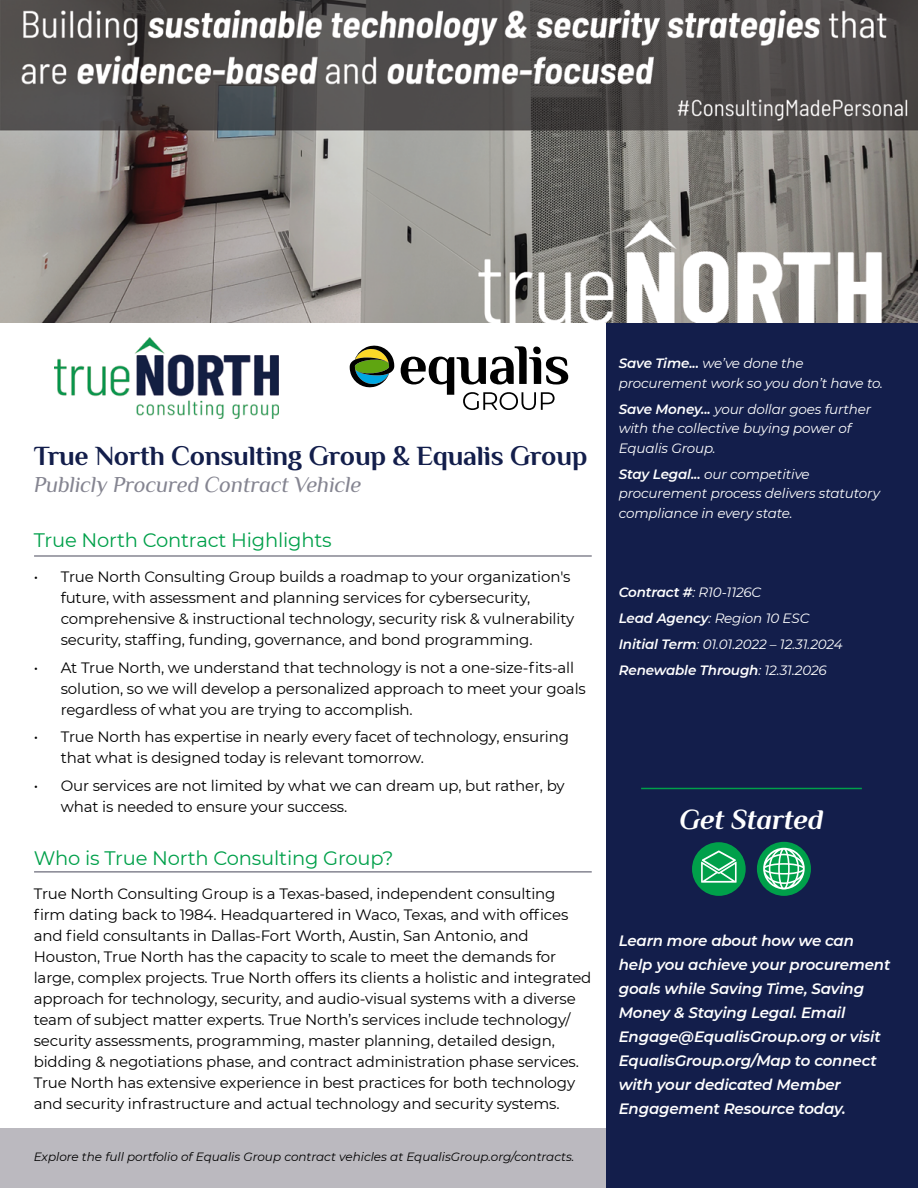
<style>
.page{position:relative;width:918px;height:1188px;background:#fff}
.page>*{position:absolute;margin:0;border:0;box-sizing:border-box;transform-origin:0 0}
.t1{font:italic 700 28.5px "Philosopher";letter-spacing:-.01em;color:#fff}
.t2{font:700 27.75px "Philosopher";letter-spacing:-.01em;color:#131e4b}
.t3{font:italic 22.5px "Philosopher";letter-spacing:-.01em;color:#858591}
.t4{font:19.5px "Montserrat";letter-spacing:-.01em;color:#00a04a}
.t5{font:15px/21px "Montserrat";letter-spacing:-.01em;color:#000}
.t6{font:italic 600 15px/24px "Montserrat";letter-spacing:-.01em;color:#fff}
.t7{font:italic 13.5px/19.5px "Montserrat";letter-spacing:-.01em;color:#fff}
.t8{font:italic 12px "Montserrat";color:#000}
.s1{font-weight:600}
</style>
<div class="page">
<div style="left:0;top:1128px;width:614px;height:60px;background:#bbb9bf"></div>
<div style="left:606px;top:322px;width:312px;height:866px;background:#131e4b"></div>
<svg style="left:401px;top:346px;width:168px;height:64px"></svg>
<svg style="left:350px;top:345px;width:44px;height:43px"></svg>
<hr style="left:34px;top:555px;width:558px;height:2px;background:#858591">
<hr style="left:34px;top:871px;width:558px;height:2px;background:#858591">
<hr style="left:641px;top:788px;width:221px;height:1px;background:#00a04a">
<div style="left:692px;top:842px;width:54px;height:54px;background:#00a04a;border-radius:50%"></div>
<svg style="left:701px;top:850px;width:36px;height:33px"></svg>
<div style="left:757px;top:842px;width:54px;height:54px;background:#00a04a;border-radius:50%"></div>
<svg style="left:763px;top:848px;width:42px;height:42px"></svg>
<img style="left:55px;top:337px;width:223px;height:82px">
<img style="left:0;top:0;width:918px;height:322px">
<h2 class="t2" style="left:34px;top:437px;width:555px">True North Consulting Group &amp; Equalis Group</h2>
<h3 class="t3" style="left:34px;top:470px;width:329px">Publicly Procured Contract Vehicle</h3>
<h3 class="t4" style="left:34px;top:527px;width:299px">True North Contract Highlights</h3>
<p class="t5" style="left:61px;top:566px;width:515px;text-indent:-27px">• True North Consulting Group builds a roadmap to your organization's future, with assessment and planning services for cybersecurity, comprehensive &amp; instructional technology, security risk &amp; vulnerability security, staffing, funding, governance, and bond programming.</p>
<p class="t5" style="left:61px;top:656px;width:527px;text-indent:-27px">• At True North, we understand that technology is not a one-size-fits-all solution, so we will develop a personalized approach to meet your goals regardless of what you are trying to accomplish.</p>
<p class="t5" style="left:61px;top:726px;width:510px;text-indent:-27px">• True North has expertise in nearly every facet of technology, ensuring that what is designed today is relevant tomorrow.</p>
<p class="t5" style="left:61px;top:775px;width:505px;text-indent:-27px">• Our services are not limited by what we can dream up, but rather, by what is needed to ensure your success.</p>
<h3 class="t4" style="left:34px;top:844px;width:361px">Who is True North Consulting Group?</h3>
<p class="t5" style="left:34px;top:883px;width:559px">True North Consulting Group is a Texas-based, independent consulting<br>firm dating back to 1984. Headquartered in Waco, Texas, and with offices and field consultants in Dallas-Fort Worth, Austin, San Antonio, and Houston, True North has the capacity to scale to meet the demands for large, complex projects. True North offers its clients a holistic and integrated approach for technology, security, and audio-visual systems with a diverse team of subject matter experts. True North’s services include technology/ security assessments, programming, master planning, detailed design, bidding &amp; negotiations phase, and contract administration phase services.<br>True North has extensive experience in best practices for both technology and security infrastructure and actual technology and security systems.</p>
<p class="t8" style="left:34px;top:1149px;width:542px">Explore the full portfolio of Equalis Group contract vehicles at EqualisGroup.org/contracts.</p>
<p class="t7" style="left:619px;top:353px;width:266px"><span class="s1">Save Time...</span> we’ve done the procurement work so you don’t have to.</p>
<p class="t7" style="left:619px;top:399px;width:254px"><span class="s1">Save Money...</span> your dollar goes further with the collective buying power of<br>Equalis Group.</p>
<p class="t7" style="left:619px;top:464px;width:263px"><span class="s1">Stay Legal...</span> our competitive procurement process delivers statutory compliance in every state.</p>
<p class="t7" style="left:619px;top:578px;width:225px;line-height:26.2px"><span class="s1">Contract #</span>: R10-1126C<br><span class="s1">Lead Agency</span>: Region 10 ESC<br><span class="s1">Initial Term</span>: 01.01.2022 – 12.31.2024<br><span class="s1">Renewable Through</span>: 12.31.2026</p>
<h1 class="t1" style="left:680px;top:800px;width:145px">Get Started</h1>
<p class="t6" style="left:619px;top:928px;width:273px">Learn more about how we can help you achieve your procurement goals while Saving Time, Saving<br>Money &amp; Staying Legal. Email<br>Engage@EqualisGroup.org or visit<br>EqualisGroup.org/Map to connect with your dedicated Member<br>Engagement Resource today.</p>
</div>
